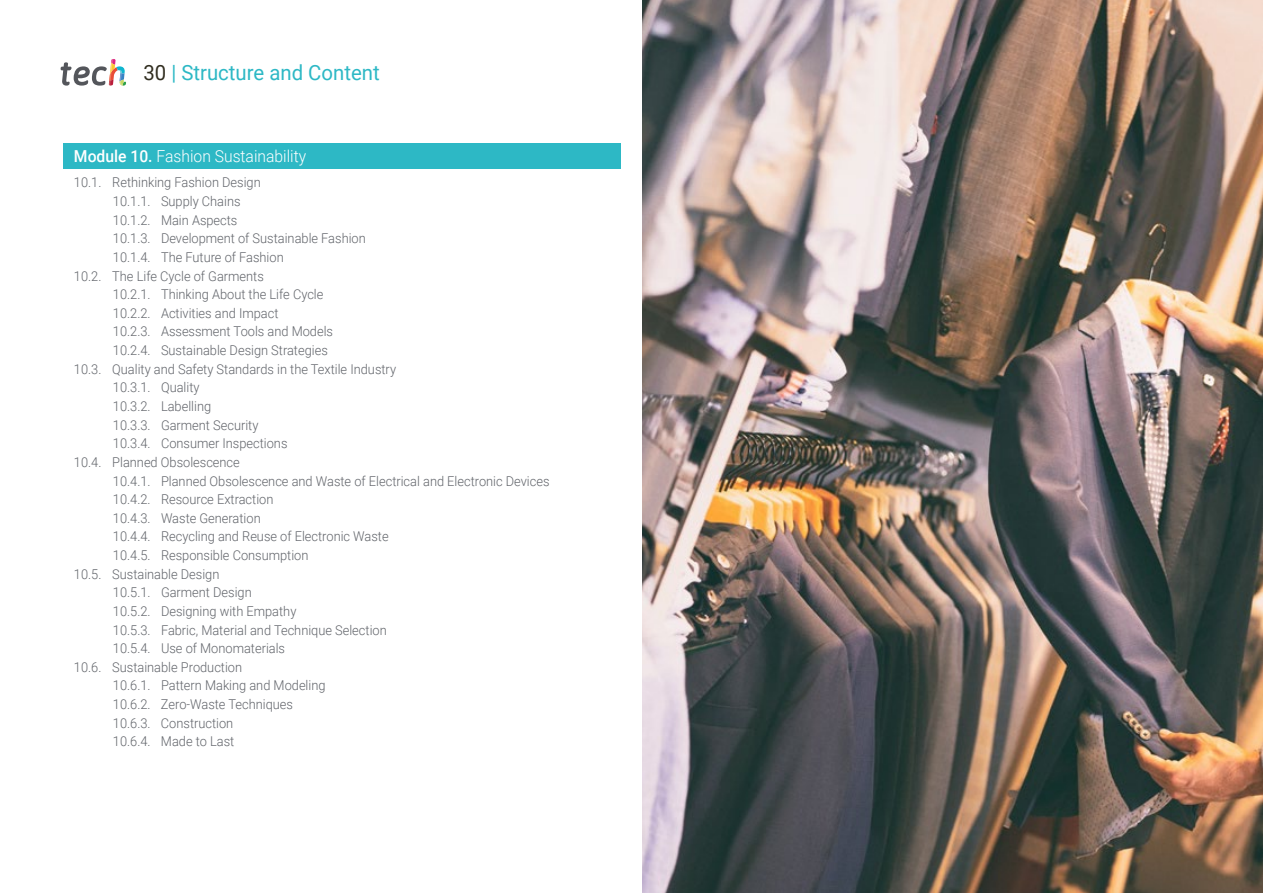
<style>
.page{position:relative;width:1263px;height:893px;background:#fff}
.page>*{position:absolute;margin:0;border:0;box-sizing:border-box;transform-origin:0 0}
.t1{font:21px "Roboto";color:#2db8c5}
.t2{font:300 16.5px "Roboto";color:#fff;scale:.95 1}
.t3{font:300 13.5px "Roboto";color:#61646a;scale:.95 1}
.s1{color:#312e20}
.s2{font-weight:500}
</style>
<div class="page">
<svg style="left:61px;top:59px;width:65px;height:27px"></svg>
<img style="left:642px;top:0;width:621px;height:893px">
<div style="left:63px;top:144px;width:558px;height:25px;background:#2db8c5"></div>
<h1 class="t1" style="left:144px;top:57px;width:238px"><span class="s1">30</span> | Structure and Content</h1>
<p class="t2" style="left:74px;top:145px;width:246px"><span class="s2">Module 10.</span> Fashion Sustainability</p>
<p class="t3" style="left:74px;top:173px;width:198px">10.1. Rethinking Fashion Design</p>
<p class="t3" style="left:113px;top:192px;width:136px">10.1.1. Supply Chains</p>
<p class="t3" style="left:113px;top:210px;width:132px">10.1.2. Main Aspects</p>
<p class="t3" style="left:113px;top:229px;width:268px">10.1.3. Development of Sustainable Fashion</p>
<p class="t3" style="left:113px;top:248px;width:181px">10.1.4. The Future of Fashion</p>
<p class="t3" style="left:74px;top:266px;width:201px">10.2. The Life Cycle of Garments</p>
<p class="t3" style="left:113px;top:285px;width:223px">10.2.1. Thinking About the Life Cycle</p>
<p class="t3" style="left:113px;top:304px;width:176px">10.2.2. Activities and Impact</p>
<p class="t3" style="left:113px;top:322px;width:233px">10.2.3. Assessment Tools and Models</p>
<p class="t3" style="left:113px;top:341px;width:228px">10.2.4. Sustainable Design Strategies</p>
<p class="t3" style="left:74px;top:359px;width:341px">10.3. Quality and Safety Standards in the Textile Industry</p>
<p class="t3" style="left:113px;top:378px;width:93px">10.3.1. Quality</p>
<p class="t3" style="left:113px;top:397px;width:105px">10.3.2. Labelling</p>
<p class="t3" style="left:113px;top:415px;width:155px">10.3.3. Garment Security</p>
<p class="t3" style="left:113px;top:434px;width:185px">10.3.4. Consumer Inspections</p>
<p class="t3" style="left:74px;top:453px;width:176px">10.4. Planned Obsolescence</p>
<p class="t3" style="left:113px;top:471px;width:461px">10.4.1. Planned Obsolescence and Waste of Electrical and Electronic Devices</p>
<p class="t3" style="left:113px;top:490px;width:170px">10.4.2. Resource Extraction</p>
<p class="t3" style="left:113px;top:508px;width:157px">10.4.3. Waste Generation</p>
<p class="t3" style="left:113px;top:527px;width:292px">10.4.4. Recycling and Reuse of Electronic Waste</p>
<p class="t3" style="left:113px;top:546px;width:207px">10.4.5. Responsible Consumption</p>
<p class="t3" style="left:74px;top:564px;width:155px">10.5. Sustainable Design</p>
<p class="t3" style="left:113px;top:583px;width:148px">10.5.1. Garment Design</p>
<p class="t3" style="left:113px;top:602px;width:195px">10.5.2. Designing with Empathy</p>
<p class="t3" style="left:113px;top:620px;width:290px">10.5.3. Fabric, Material and Technique Selection</p>
<p class="t3" style="left:113px;top:639px;width:183px">10.5.4. Use of Monomaterials</p>
<p class="t3" style="left:74px;top:658px;width:179px">10.6. Sustainable Production</p>
<p class="t3" style="left:113px;top:676px;width:225px">10.6.1. Pattern Making and Modeling</p>
<p class="t3" style="left:113px;top:695px;width:191px">10.6.2. Zero-Waste Techniques</p>
<p class="t3" style="left:113px;top:713px;width:128px">10.6.3. Construction</p>
<p class="t3" style="left:113px;top:732px;width:129px">10.6.4. Made to Last</p>
</div>
